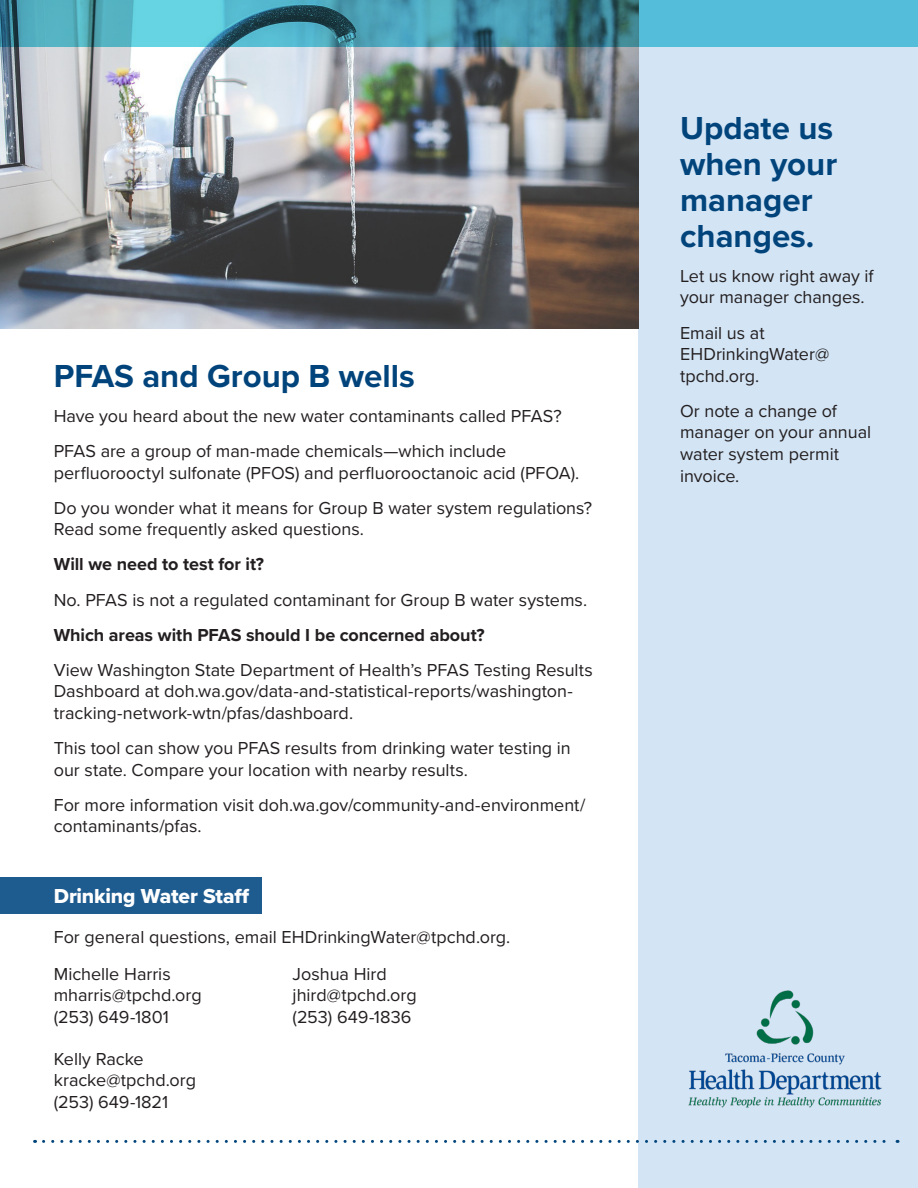
<style>
.page{position:relative;width:918px;height:1188px;background:#fff}
.page>*{position:absolute;margin:0;border:0;box-sizing:border-box;transform-origin:0 0}
.Feature_story_head{font:700 33px/36px "Proxima Nova";color:#00447b}
.PullQuote_CallToActi{font:21px "Proxima Nova Extrabld";letter-spacing:-.01em;color:#fff}
.Feature_story_head-2{font:18px/21.6px "Proxima Nova";color:#231f20}
.Body_copy{font:18px/21.6px "Proxima Nova";color:#231f20}
.Feature_story_head-3{font:700 18px "Proxima Nova";letter-spacing:-.005em;color:#231f20}
</style>
<div class="page">
<div style="left:639px;top:0;width:279px;height:1188px;background:#d3e4f5"></div>
<div style="left:0;top:878px;width:262px;height:36px;background:#1e5b8f"></div>
<img style="left:0;top:46px;width:639px;height:282px">
<img style="left:688px;top:990px;width:194px;height:118px">
<svg style="left:0;top:0;width:918px;height:46px;background:#4ba3b8"></svg>
<svg style="left:44px;top:1140px;width:854px;height:3px"></svg>
<p class="Feature_story_head" style="left:54px;top:357px;width:363px">PFAS and Group B wells</p>
<p class="Feature_story_head-2" style="left:54px;top:404px;width:510px">Have you heard about the new water contaminants called PFAS?</p>
<p class="Feature_story_head-2" style="left:54px;top:439px;width:527px">PFAS are a group of man-made chemicals—which include perfluorooctyl sulfonate (PFOS) and perfluorooctanoic acid (PFOA).</p>
<p class="Feature_story_head-2" style="left:54px;top:496px;width:540px">Do you wonder what it means for Group B water system regulations?<br>Read some frequently asked questions.</p>
<p class="Feature_story_head-3" style="left:54px;top:551px;width:212px">Will we need to test for it?</p>
<p class="Feature_story_head-2" style="left:54px;top:588px;width:535px">No. PFAS is not a regulated contaminant for Group B water systems.</p>
<p class="Feature_story_head-3" style="left:54px;top:621px;width:432px">Which areas with PFAS should I be concerned about?</p>
<p class="Feature_story_head-2" style="left:54px;top:658px;width:541px">View Washington State Department of Health’s PFAS Testing Results<br>Dashboard at doh.wa.gov/data-and-statistical-reports/washington&shy;tracking-network-wtn/pfas/dashboard.</p>
<p class="Feature_story_head-2" style="left:54px;top:736px;width:519px">This tool can show you PFAS results from drinking water testing in our state. Compare your location with nearby results.</p>
<p class="Feature_story_head-2" style="left:54px;top:793px;width:533px">For more information visit doh.wa.gov/community-and-environment/ contaminants/pfas.</p>
<p class="PullQuote_CallToActi" style="left:54px;top:880px;width:197px">Drinking Water Staff</p>
<p class="Body_copy" style="left:54px;top:925px;width:458px">For general questions, email EHDrinkingWater@tpchd.org.</p>
<p class="Body_copy" style="left:54px;top:962px;width:149px">Michelle Harris mharris@tpchd.org (253) 649-1801</p>
<p class="Body_copy" style="left:54px;top:1047px;width:144px">Kelly Racke kracke@tpchd.org (253) 649-1821</p>
<p class="Body_copy" style="left:293px;top:962px;width:126px">Joshua Hird jhird@tpchd.org (253) 649-1836</p>
<p class="Feature_story_head" style="left:680px;top:109px;width:159px">Update us when your manager changes.</p>
<p class="Feature_story_head-2" style="left:680px;top:264px;width:195px">Let us know right away if your manager changes.</p>
<p class="Feature_story_head-2" style="left:680px;top:321px;width:151px">Email us at<br>EHDrinkingWater@ tpchd.org.</p>
<p class="Feature_story_head-2" style="left:680px;top:399px;width:193px">Or note a change of manager on your annual water system permit invoice.</p>
</div>
